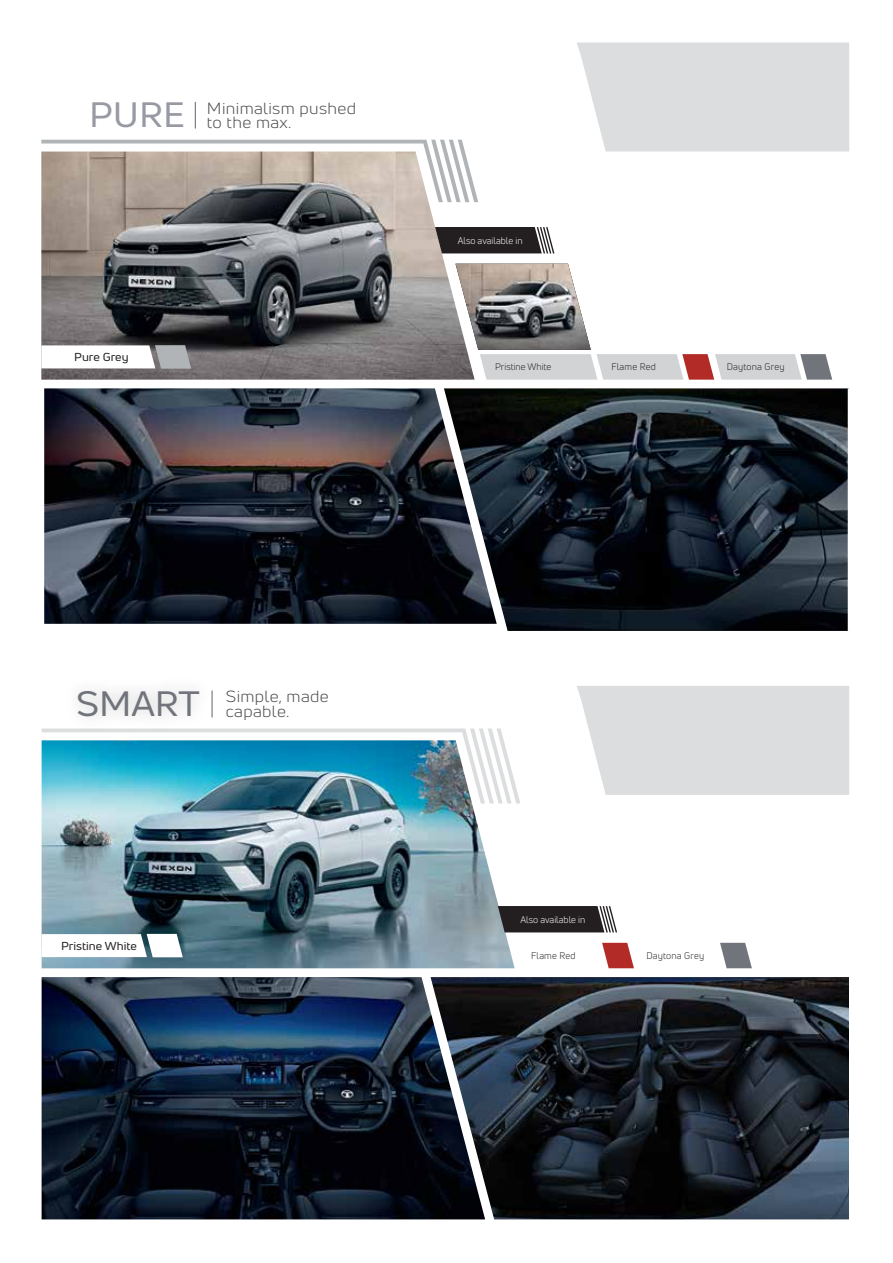
<style>
.page{position:relative;width:893px;height:1263px;background:#fff}
.page>*{position:absolute;margin:0;border:0;box-sizing:border-box;transform-origin:0 0}
.t1{font:34.5px "Uni Neue";color:#979aa2;scale:1.1 1}
.t2{font:15.75px/14.4px "Uni Neue";letter-spacing:.02em;color:#4d4d4f;scale:1.1 1}
.t3{font:11.25px "Uni Neue";color:#231f20;scale:1.1 1}
.t4{font:9.45px "Uni Neue";letter-spacing:.02em;color:#231f20}
.t5{font:9.45px "Uni Neue";color:#fff}
.t6{font:9.45px "Uni Neue";color:#231f20}
.s1{font-size:34.5px;color:#71757b}
</style>
<div class="page">
<div style="left:577px;top:43px;width:272px;height:108px;background:#dcddde"></div>
<div style="left:577px;top:686px;width:272px;height:109px;background:#dcddde"></div>
<svg style="left:41px;top:140px;width:437px;height:62px"></svg>
<img style="left:41px;top:152px;width:434px;height:228px">
<img style="left:497px;top:388px;width:351px;height:243px">
<img style="left:44px;top:388px;width:453px;height:236px">
<svg style="left:41px;top:345px;width:150px;height:24px"></svg>
<svg style="left:195px;top:102px;width:1px;height:27px"></svg>
<svg style="left:435px;top:227px;width:119px;height:26px;background:#3a3637"></svg>
<svg style="left:455px;top:264px;width:377px;height:116px"></svg>
<svg style="left:42px;top:728px;width:478px;height:75px"></svg>
<img style="left:42px;top:740px;width:473px;height:228px">
<img style="left:485px;top:977px;width:364px;height:242px">
<img style="left:42px;top:977px;width:443px;height:242px">
<svg style="left:42px;top:934px;width:141px;height:23px"></svg>
<img style="left:53px;top:690px;width:169px;height:57px">
<svg style="left:212px;top:690px;width:1px;height:27px"></svg>
<svg style="left:602px;top:943px;width:150px;height:25px"></svg>
<svg style="left:498px;top:906px;width:119px;height:26px;background:#393637"></svg>
<h1 class="t1" style="left:89px;top:93px;width:89px">PURE</h1>
<p class="t2" style="left:207px;top:101px;width:137px">Minimalism pushed to the max.</p>
<p class="t3" style="left:74px;top:350px;width:51px">Pure Grey</p>
<p class="t5" style="left:458px;top:235px;width:66px">Also available in</p>
<p class="t6" style="left:495px;top:361px;width:58px">Pristine White</p>
<p class="t4" style="left:611px;top:361px;width:46px">Flame Red</p>
<p class="t4" style="left:727px;top:361px;width:59px">Daytona Grey</p>
<p class="t2" style="left:226px;top:689px;width:95px;text-indent:-150px"><span class="s1">SMART</span> Simple, made capable.</p>
<p class="t3" style="left:61px;top:939px;width:70px">Pristine White</p>
<p class="t5" style="left:520px;top:914px;width:66px">Also available in</p>
<p class="t4" style="left:531px;top:949px;width:46px">Flame Red</p>
<p class="t4" style="left:646px;top:949px;width:59px">Daytona Grey</p>
</div>
